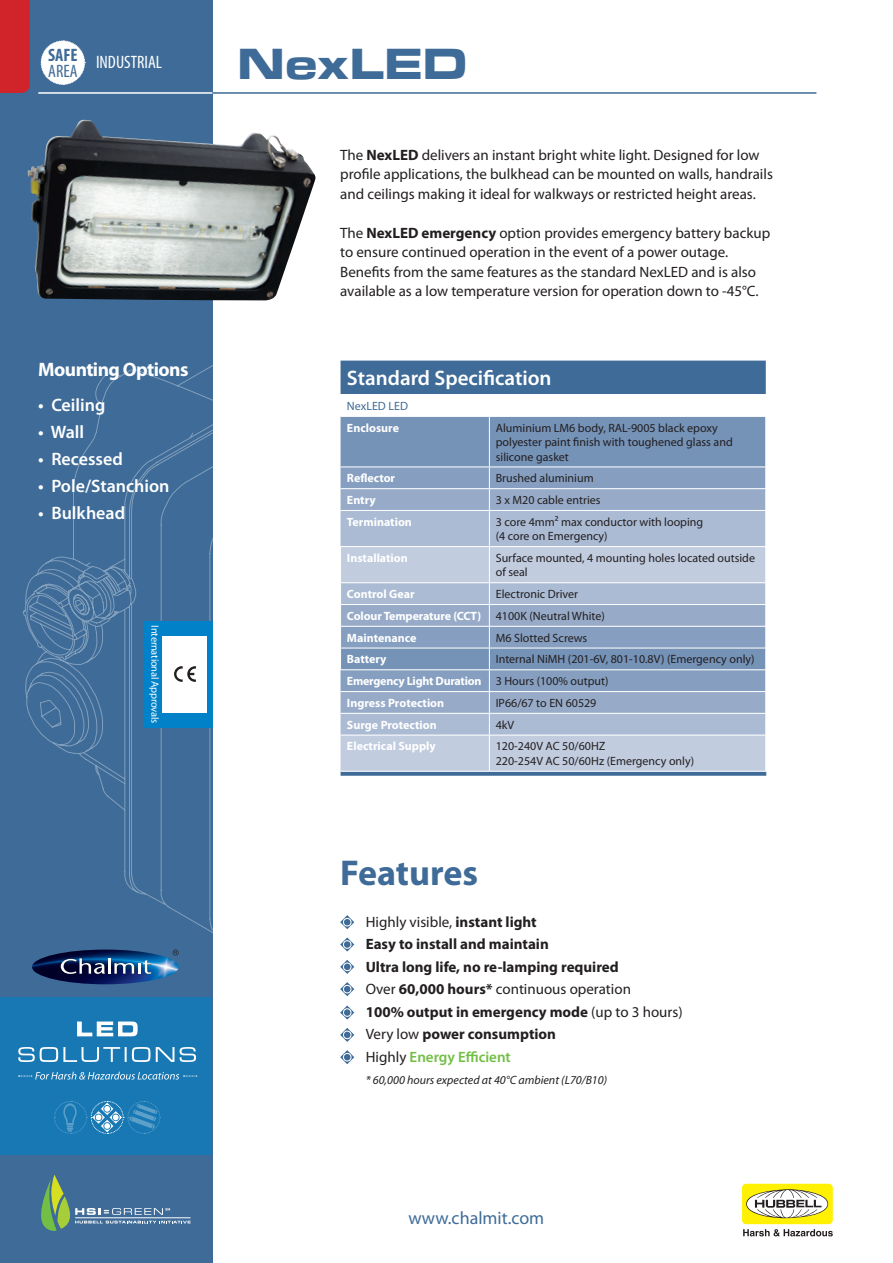
<style>
.page{position:relative;width:893px;height:1263px;background:#fff}
.page>*{position:absolute;margin:0;border:0;box-sizing:border-box;transform-origin:0 0}
.t1{font:45px "Microgramma D Bold Exte";letter-spacing:.04em;color:#3e6b97}
.t2{font:700 36px "Myriad Pro";color:#3e6b97}
.t3{font:600 21px "Myriad Pro";color:#fff}
.t4{font:700 19.5px "Myriad Pro";letter-spacing:-.03em;color:#fff}
.t5{font:600 18px "Myriad Pro";color:#fff}
.t6{font:18px "Myriad Pro";color:#3e6b97}
.t7{font:condensed 18px "Myriad Pro";color:#fff}
.t8{font:700 condensed 18px "Myriad Pro";color:#3e6b97}
.t9{font:condensed 18px "Myriad Pro";color:#3e6b97}
.t10{font:15px/19.5px "Myriad Pro";color:#231f20}
.t11{font:700 15px "Myriad Pro";color:#231f20}
.t12{font:600 15px "Myriad Pro";color:#71bf44}
.t13{font:12px/14.4px "Myriad Pro";color:#231f20}
.t14{font:700 12px "Myriad Pro";color:#fff}
.t15{font:italic 12px "Myriad Pro";color:#231f20}
.t16{font:700 12px "Myriad Pro";letter-spacing:-.02em;color:#fff}
.t17{font:12px "Myriad Pro";color:#3e6b97}
.t18{font:10.5px "Myriad Pro";letter-spacing:-.02em;color:#fff}
.s1{font-weight:700}
.s2{font-weight:400}
.s3{font-weight:400;color:#231f20}
</style>
<div class="page">
<div style="left:0;top:0;width:213px;height:1263px;background:#3e6b97"></div>
<img style="left:32px;top:949px;width:147px;height:35px">
<hr style="left:108px;top:958px;width:3px;height:16px;background:#fff">
<svg style="left:114px;top:960px;width:38px;height:14px"></svg>
<svg style="left:61px;top:958px;width:44px;height:16px"></svg>
<svg style="left:173px;top:949px;width:6px;height:6px"></svg>
<hr style="left:38px;top:92px;width:175px;height:2px;background:#fff">
<hr style="left:213px;top:92px;width:603px;height:2px;background:#3e6b97">
<svg style="left:742px;top:1184px;width:91px;height:52px"></svg>
<svg style="left:41px;top:1175px;width:150px;height:56px"></svg>
<div style="left:0;top:0;width:30px;height:93px;background:#d1232a"></div>
<svg style="left:40px;top:40px;width:46px;height:45px"></svg>
<div style="left:0;top:997px;width:212px;height:158px;background:#1878b4"></div>
<svg style="left:18px;top:1047px;width:178px;height:15px"></svg>
<svg style="left:77px;top:1021px;width:61px;height:15px"></svg>
<svg style="left:18px;top:1072px;width:179px;height:7px"></svg>
<svg style="left:54px;top:1101px;width:107px;height:33px"></svg>
<svg style="left:25px;top:176px;width:716px;height:578px"></svg>
<svg style="left:340px;top:915px;width:14px;height:14px"></svg>
<svg style="left:340px;top:937px;width:14px;height:14px"></svg>
<svg style="left:340px;top:960px;width:14px;height:14px"></svg>
<svg style="left:340px;top:982px;width:14px;height:14px"></svg>
<svg style="left:340px;top:1005px;width:14px;height:14px"></svg>
<svg style="left:340px;top:1028px;width:14px;height:14px"></svg>
<svg style="left:340px;top:1050px;width:14px;height:14px"></svg>
<div style="left:144px;top:621px;width:69px;height:106px;background:#0081c8"></div>
<div style="left:163px;top:636px;width:44px;height:76px;background:#fff"></div>
<svg style="left:174px;top:666px;width:22px;height:16px"></svg>
<img style="left:27px;top:120px;width:288px;height:180px">
<div style="left:341px;top:361px;width:425px;height:415px;background:#3e6b97"></div>
<div style="left:341px;top:395px;width:425px;height:21px;background:#fff"></div>
<div style="left:341px;top:417px;width:424px;height:50px;background:#7592b7"></div>
<div style="left:341px;top:468px;width:424px;height:20px;background:#869fc0"></div>
<div style="left:341px;top:489px;width:424px;height:21px;background:#97abc9"></div>
<div style="left:341px;top:511px;width:424px;height:35px;background:#abbbd4"></div>
<svg style="left:341px;top:547px;width:424px;height:224px;background:#a3b5cf"></svg>
<hr style="left:765px;top:417px;width:1px;height:50px;background:#fff">
<svg style="left:765px;top:468px;width:1px;height:42px"></svg>
<hr style="left:765px;top:511px;width:1px;height:35px;background:#fff">
<hr style="left:340px;top:547px;width:1px;height:35px;background:#fff">
<hr style="left:765px;top:547px;width:1px;height:35px;background:#fff">
<svg style="left:340px;top:583px;width:1px;height:86px"></svg>
<hr style="left:340px;top:669px;width:149px;height:1px;background:#fff">
<hr style="left:341px;top:691px;width:148px;height:1px;background:#fff">
<hr style="left:489px;top:669px;width:277px;height:1px;background:#fff">
<hr style="left:489px;top:691px;width:277px;height:1px;background:#fff">
<hr style="left:489px;top:735px;width:1px;height:36px;background:#fff">
<svg style="left:765px;top:583px;width:1px;height:152px"></svg>
<hr style="left:765px;top:735px;width:1px;height:36px;background:#fff">
<hr style="left:341px;top:713px;width:148px;height:1px;background:#fff">
<hr style="left:341px;top:735px;width:148px;height:1px;background:#fff">
<hr style="left:341px;top:771px;width:148px;height:1px;background:#fff">
<hr style="left:489px;top:713px;width:277px;height:1px;background:#fff">
<hr style="left:489px;top:735px;width:277px;height:1px;background:#fff">
<hr style="left:489px;top:771px;width:277px;height:1px;background:#fff">
<hr style="left:341px;top:416px;width:148px;height:1px;background:#fff">
<hr style="left:489px;top:416px;width:277px;height:1px;background:#fff">
<hr style="left:489px;top:417px;width:1px;height:50px;background:#fff">
<hr style="left:341px;top:467px;width:148px;height:1px;background:#fff">
<hr style="left:489px;top:467px;width:277px;height:1px;background:#fff">
<hr style="left:341px;top:488px;width:148px;height:1px;background:#fff">
<hr style="left:489px;top:488px;width:277px;height:1px;background:#fff">
<svg style="left:489px;top:467px;width:1px;height:43px"></svg>
<hr style="left:341px;top:510px;width:148px;height:1px;background:#fff">
<hr style="left:489px;top:510px;width:277px;height:1px;background:#fff">
<hr style="left:489px;top:511px;width:1px;height:35px;background:#fff">
<hr style="left:340px;top:546px;width:149px;height:1px;background:#fff">
<hr style="left:489px;top:546px;width:277px;height:1px;background:#fff">
<hr style="left:489px;top:547px;width:1px;height:35px;background:#fff">
<hr style="left:340px;top:582px;width:149px;height:1px;background:#fff">
<hr style="left:489px;top:582px;width:277px;height:1px;background:#fff">
<hr style="left:340px;top:604px;width:149px;height:1px;background:#fff">
<hr style="left:489px;top:604px;width:277px;height:1px;background:#fff">
<hr style="left:340px;top:626px;width:149px;height:1px;background:#fff">
<hr style="left:489px;top:626px;width:277px;height:1px;background:#fff">
<hr style="left:340px;top:648px;width:149px;height:1px;background:#fff">
<hr style="left:489px;top:648px;width:277px;height:1px;background:#fff">
<svg style="left:489px;top:583px;width:1px;height:152px"></svg>
<p class="t8" style="left:48px;top:43px;width:31px">SAFE</p>
<p class="t9" style="left:48px;top:60px;width:31px">AREA</p>
<p class="t7" style="left:96px;top:51px;width:68px">INDUSTRIAL</p>
<p class="t1" style="left:238px;top:33px;width:230px">NexLED</p>
<p class="t10" style="left:340px;top:145px;width:434px">The <span class="s1">NexLED</span> delivers an instant bright white light. Designed for low profile applications, the bulkhead can be mounted on walls, handrails and ceilings making it ideal for walkways or restricted height areas.</p>
<p class="t10" style="left:340px;top:223px;width:432px">The <span class="s1">NexLED emergency</span> option provides emergency battery backup to ensure continued operation in the event of a power outage.<br>Benefits from the same features as the standard NexLED and is also available as a low temperature version for operation down to -45°C.</p>
<p class="t4" style="left:38px;top:357px;width:152px">Mounting Options</p>
<p class="t5" style="left:38px;top:393px;width:69px">• Ceiling</p>
<p class="t5" style="left:38px;top:420px;width:47px">• Wall</p>
<p class="t5" style="left:38px;top:447px;width:86px">• Recessed</p>
<p class="t5" style="left:38px;top:474px;width:133px">• Pole/Stanchion</p>
<p class="t5" style="left:38px;top:501px;width:88px">• Bulkhead</p>
<p class="t18" style="left:161px;top:625px;width:100px;rotate:90deg">International Approvals</p>
<p class="t3" style="left:347px;top:365px;width:206px">Standard Specification</p>
<p class="t17" style="left:347px;top:399px;width:63px">NexLED LED</p>
<p class="t14" style="left:347px;top:420px;width:54px">Enclosure</p>
<p class="t13" style="left:496px;top:420px;width:239px">Aluminium LM6 body, RAL-9005 black epoxy polyester paint finish with toughened glass and silicone gasket</p>
<p class="t14" style="left:347px;top:470px;width:50px">Reflector</p>
<p class="t13" style="left:496px;top:471px;width:99px">Brushed aluminium</p>
<p class="t14" style="left:347px;top:492px;width:30px">Entry</p>
<p class="t13" style="left:496px;top:493px;width:106px">3 x M20 cable entries</p>
<p class="t14" style="left:347px;top:514px;width:67px">Termination</p>
<p class="t13" style="left:496px;top:514px;width:209px">3 core 4mm² max conductor with looping (4 core on Emergency)</p>
<p class="t14" style="left:347px;top:550px;width:62px">Installation</p>
<p class="t13" style="left:496px;top:551px;width:261px">Surface mounted, 4 mounting holes located outside of seal</p>
<p class="t14" style="left:347px;top:586px;width:69px">Control Gear</p>
<p class="t13" style="left:496px;top:587px;width:84px">Electronic Driver</p>
<p class="t14" style="left:347px;top:608px;width:136px">Colour Temperature (CCT)</p>
<p class="t13" style="left:496px;top:608px;width:111px">4100K (Neutral White)</p>
<p class="t14" style="left:347px;top:630px;width:71px">Maintenance</p>
<p class="t13" style="left:496px;top:630px;width:93px">M6 Slotted Screws</p>
<p class="t14" style="left:347px;top:651px;width:41px">Battery</p>
<p class="t13" style="left:496px;top:652px;width:260px">Internal NiMH (201-6V, 801-10.8V) (Emergency only)</p>
<p class="t16" style="left:347px;top:673px;width:136px">Emergency Light Duration</p>
<p class="t13" style="left:496px;top:674px;width:114px">3 Hours (100% output)</p>
<p class="t14" style="left:347px;top:695px;width:99px">Ingress Protection</p>
<p class="t13" style="left:496px;top:695px;width:102px">IP66/67 to EN 60529</p>
<p class="t14" style="left:347px;top:717px;width:91px">Surge Protection</p>
<p class="t13" style="left:496px;top:717px;width:20px">4kV</p>
<p class="t14" style="left:347px;top:739px;width:90px">Electrical Supply</p>
<p class="t13" style="left:496px;top:739px;width:111px">120-240V AC 50/60HZ</p>
<p class="t13" style="left:496px;top:753px;width:200px">220-254V AC 50/60Hz (Emergency only)</p>
<p class="t2" style="left:340px;top:849px;width:139px">Features</p>
<p class="t10" style="left:366px;top:912px;width:173px">Highly visible, <span class="s1">instant light</span></p>
<p class="t11" style="left:366px;top:935px;width:185px">Easy to install and maintain</p>
<p class="t11" style="left:366px;top:957px;width:255px">Ultra long life, no re-lamping required</p>
<p class="t10" style="left:366px;top:979px;width:267px">Over <span class="s1">60,000 hours*</span> continuous operation</p>
<p class="t11" style="left:366px;top:1002px;width:318px">100% output in emergency mode <span class="s2">(up to 3 hours)</span></p>
<p class="t11" style="left:366px;top:1025px;width:192px"><span class="s2">Very low</span> power consumption</p>
<p class="t12" style="left:366px;top:1047px;width:147px"><span class="s3">Highly</span> Energy Efficient</p>
<p class="t15" style="left:366px;top:1073px;width:243px">* 60,000 hours expected at 40°C ambient (L70/B10)</p>
<p class="t6" style="left:408px;top:1207px;width:137px">www.chalmit.com</p>
</div>
